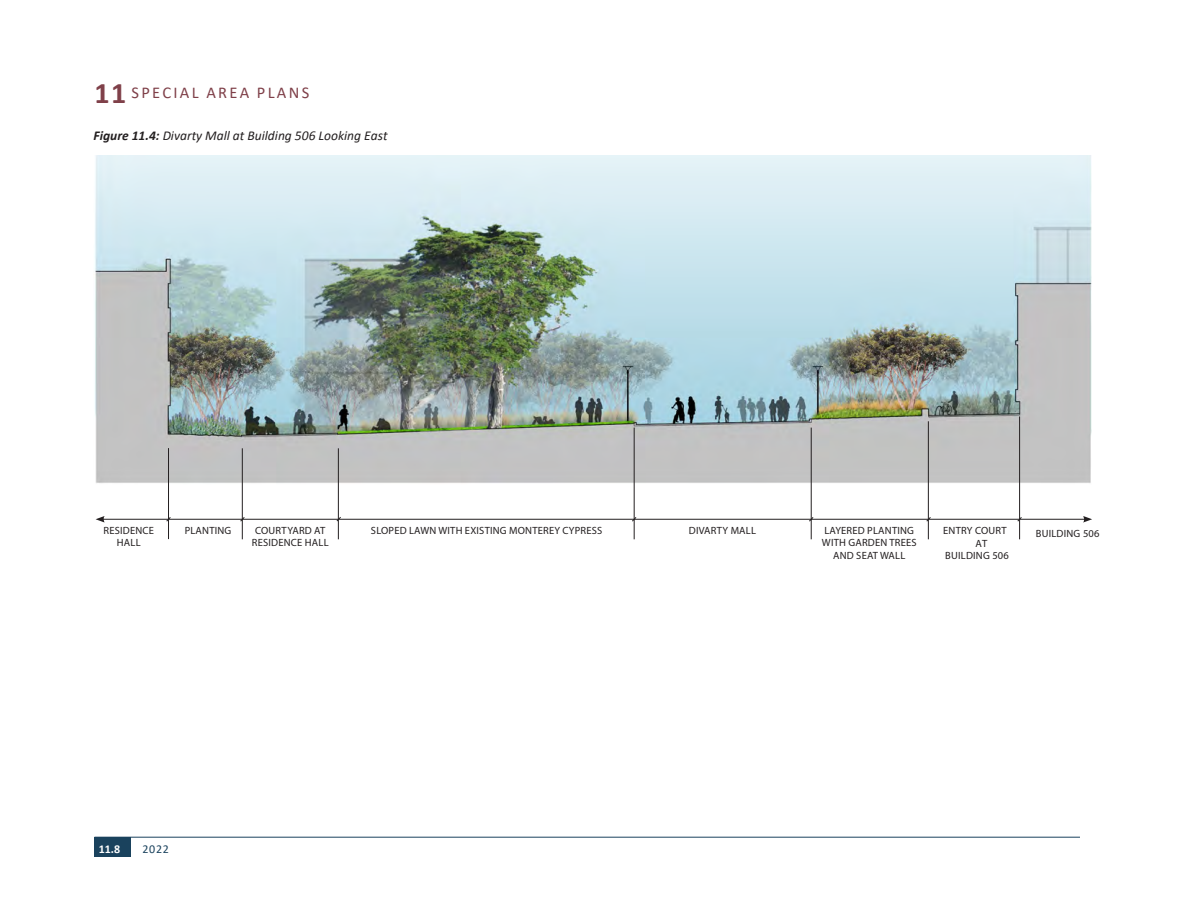
<style>
.page{position:relative;width:1188px;height:918px;background:#fff}
.page>*{position:absolute;margin:0;border:0;box-sizing:border-box;transform-origin:0 0}
.t1{font:16.5px "Calibri";letter-spacing:.14em;color:#7f4049}
.t2{font:italic 13.5px "Calibri";color:#231f20}
.t3{font:700 12px "Calibri";color:#fff}
.t4{font:12px "Calibri";color:#1a425d}
.section_labels{font:10.5px/12.6px "Myriad Pro";letter-spacing:.02em;color:#231f20;text-align:center}
.s1{font-weight:700;font-size:30px}
.s2{font-weight:700}
.s3{font-style:inherit}
</style>
<div class="page">
<img style="left:95px;top:155px;width:996px;height:330px">
<svg style="left:165px;top:517px;width:7px;height:5px"></svg>
<svg style="left:239px;top:516px;width:7px;height:6px"></svg>
<svg style="left:336px;top:516px;width:6px;height:6px"></svg>
<svg style="left:631px;top:516px;width:6px;height:6px"></svg>
<svg style="left:925px;top:516px;width:7px;height:6px"></svg>
<svg style="left:1016px;top:516px;width:7px;height:6px"></svg>
<hr style="left:168px;top:448px;width:1px;height:91px;background:#231f20">
<hr style="left:102px;top:519px;width:984px;height:1px;background:#231f20">
<svg style="left:96px;top:516px;width:9px;height:7px"></svg>
<svg style="left:1083px;top:516px;width:9px;height:7px"></svg>
<hr style="left:242px;top:448px;width:1px;height:91px;background:#231f20">
<hr style="left:338px;top:448px;width:1px;height:91px;background:#231f20">
<hr style="left:634px;top:428px;width:1px;height:111px;background:#231f20">
<hr style="left:928px;top:421px;width:1px;height:118px;background:#231f20">
<hr style="left:1019px;top:416px;width:1px;height:123px;background:#231f20">
<svg style="left:808px;top:516px;width:6px;height:6px"></svg>
<hr style="left:811px;top:428px;width:1px;height:111px;background:#231f20">
<hr style="left:94px;top:837px;width:986px;height:1px;background:#1a425d">
<div style="left:94px;top:837px;width:37px;height:19px;background:#1a425d"></div>
<h1 class="t1" style="left:94px;top:81px;width:216px"><span class="s1">11</span> SPECIAL AREA PLANS</h1>
<p class="t2" style="left:94px;top:126px;width:295px"><span class="s2">Figure 11.4:</span> Divarty Mall at Building <span class="s3">506</span> Looking East</p>
<p class="section_labels" style="left:104px;top:524px;width:52px">RESIDENCE<br>HALL</p>
<p class="section_labels" style="left:371px;top:524px;width:233px">SLOPED LAWN WITH EXISTING MONTEREY CYPRESS</p>
<p class="section_labels" style="left:689px;top:524px;width:69px">DIVARTY MALL</p>
<p class="section_labels" style="left:943px;top:524px;width:65px">ENTRY COURT</p>
<p class="section_labels" style="left:185px;top:524px;width:48px">PLANTING</p>
<p class="section_labels" style="left:255px;top:524px;width:72px">COURTYARD AT</p>
<p class="section_labels" style="left:252px;top:536px;width:78px">RESIDENCE HALL</p>
<p class="section_labels" style="left:822px;top:524px;width:96px">LAYERED PLANTING<br>WITH GARDEN TREES<br>AND SEAT WALL</p>
<p class="section_labels" style="left:945px;top:537px;width:65px;line-height:12.1px;text-align:left;text-indent:30px">AT<br>BUILDING 506</p>
<p class="section_labels" style="left:1036px;top:527px;width:65px">BUILDING 506</p>
<p class="t3" style="left:99px;top:841px;width:23px">11.8</p>
<p class="t4" style="left:143px;top:841px;width:28px">2022</p>
</div>
